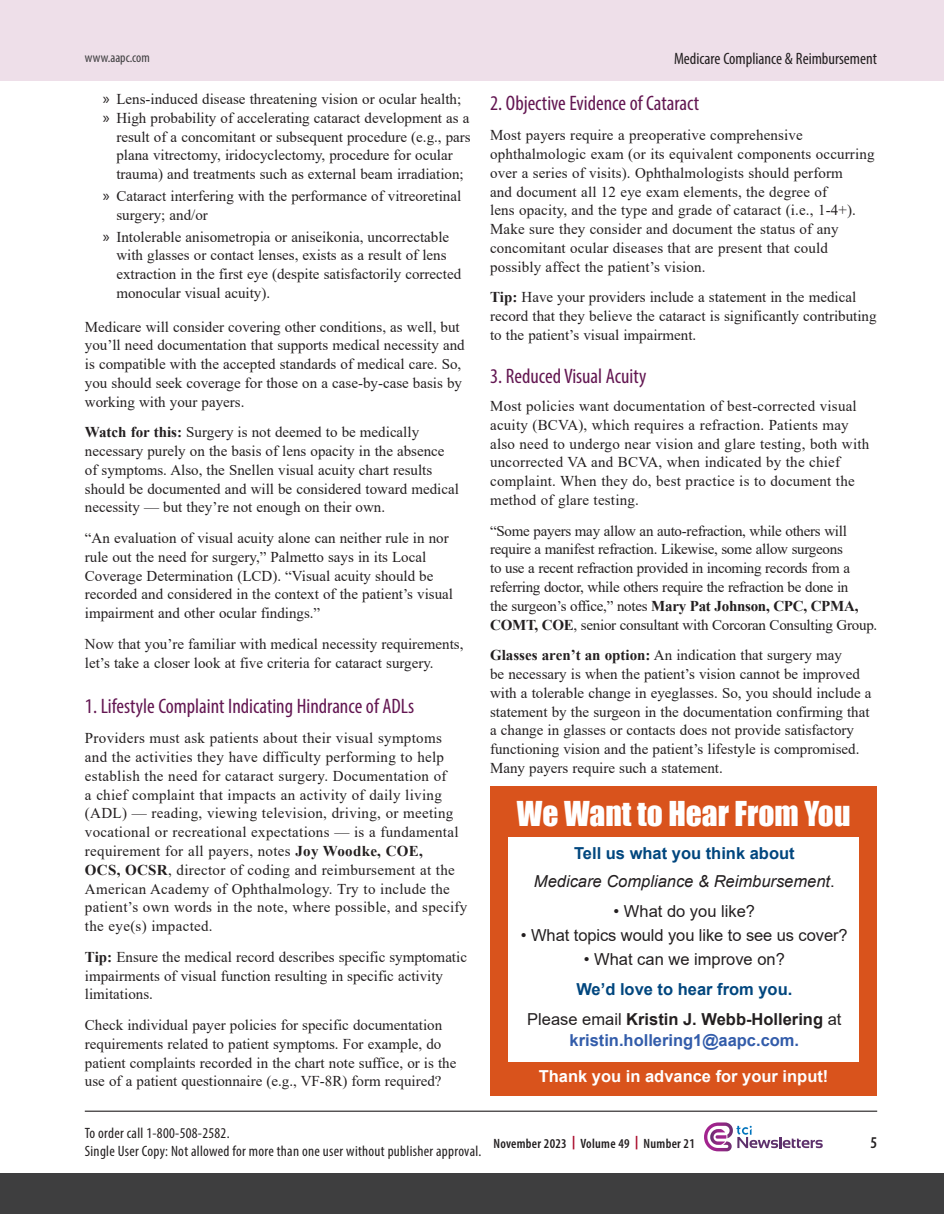
<style>
.page{position:relative;width:944px;height:1214px;background:#fff}
.page>*{position:absolute;margin:0;border:0;box-sizing:border-box;transform-origin:0 0}
.t1{font:31.5px "Impact";color:#fff}
.Subhead{font:condensed 21px "Myriad Pro";color:#631752}
.t2{font:16.5px "Arial";letter-spacing:-.005em;color:#231f20}
.t3{font:700 16.5px "Arial";color:#00467e}
.t4{font:700 16.5px "Arial";color:#231f20}
.t5{font:italic 16.5px "Arial";color:#231f20}
.t6{font:condensed 16.5px "Myriad Pro";color:#231f20}
.t7{font:700 16.5px "Arial";color:#fff}
.t8{font:700 16.5px "Arial";color:#325caa}
.t9{font:600 condensed 16.5px "Myriad Pro";color:#231f20}
.Body{font:15px/18.8px "Times New Roman";color:#231f20}
.Body-2{font:15px/18.8px "Times New Roman";letter-spacing:.02em;color:#231f20}
.Body-3{font:15px/18.8px "Times New Roman";letter-spacing:-.02em;color:#231f20}
.t10{font:condensed 15px/18px "Myriad Pro";letter-spacing:.02em;color:#231f20}
.t11{font:600 condensed 13.5px "Myriad Pro";letter-spacing:.02em;color:#231f20}
.t12{font:condensed 13.5px "Myriad Pro";color:#3e3e3f}
.s1{font-family:"Myriad Pro";font-size:16.5px}
.s2{font-weight:700}
.s3{font-style:normal}
.s4{font-weight:400}
.s5{font-weight:700;font-stretch:normal;color:#a90a2b}
</style>
<div class="page">
<div style="left:0;top:0;width:944px;height:80px;background:#eedfe9"></div>
<hr style="left:85px;top:1110px;width:792px;height:1px;background:#231f20">
<svg style="left:704px;top:1122px;width:118px;height:30px"></svg>
<div style="left:0;top:1173px;width:944px;height:41px;background:#3e3e3f"></div>
<div style="left:490px;top:786px;width:387px;height:310px;background:#d9531c"></div>
<div style="left:508px;top:800px;width:351px;height:261px;background:#fff"></div>
<div style="left:494px;top:787px;width:378px;height:49px;background:#d9531c"></div>
<p class="t12" style="left:85px;top:49px;width:66px">www.aapc.com</p>
<p class="Body" style="left:103px;top:89px;width:360px"><span class="s1">»</span> Lens-induced disease threatening vision or ocular health;</p>
<p class="Body" style="left:116px;top:108px;width:356px;text-indent:-14px"><span class="s1">»</span> High probability of accelerating cataract development as a result of a concomitant or subsequent procedure (e.g., pars plana vitrectomy, iridocyclectomy, procedure for ocular trauma) and treatments such as external beam irradiation;</p>
<p class="Body" style="left:116px;top:186px;width:346px;text-indent:-14px"><span class="s1">»</span> Cataract interfering with the performance of vitreoretinal surgery; and/or</p>
<p class="Body" style="left:116px;top:227px;width:346px;text-indent:-14px"><span class="s1">»</span> Intolerable anisometropia or aniseikonia, uncorrectable with glasses or contact lenses, exists as a result of lens extraction in the first eye (despite satisfactorily corrected monocular visual acuity).</p>
<p class="Body" style="left:85px;top:317px;width:381px">Medicare will consider covering other conditions, as well, but you’ll need documentation that supports medical necessity and is compatible with the accepted standards of medical care. So, you should seek coverage for those on a case-by-case basis by working with your payers.</p>
<p class="Body" style="left:85px;top:422px;width:375px"><span class="s2">Watch for this:</span> Surgery is not deemed to be medically necessary purely on the basis of lens opacity in the absence of symptoms. Also, the Snellen visual acuity chart results should be documented and will be considered toward medical necessity — but they’re not enough on their own.</p>
<p class="Body" style="left:85px;top:528px;width:369px">“An evaluation of visual acuity alone can neither rule in nor rule out the need for surgery,” Palmetto says in its Local Coverage Determination (LCD). “Visual acuity should be recorded and considered in the context of the patient’s visual impairment and other ocular findings.”</p>
<p class="Body" style="left:85px;top:634px;width:380px">Now that you’re familiar with medical necessity requirements, let’s take a closer look at five criteria for cataract surgery.</p>
<p class="Subhead" style="left:85px;top:693px;width:331px">1. Lifestyle Complaint Indicating Hindrance of ADLs</p>
<p class="Body-2" style="left:85px;top:728px;width:384px">Providers must ask patients about their visual symptoms and the activities they have difficulty performing to help establish the need for cataract surgery. Documentation of<br>a chief complaint that impacts an activity of daily living (ADL) — reading, viewing television, driving, or meeting vocational or recreational expectations — is a fundamental requirement for all payers, notes <span class="s2">Joy Woodke, COE,<br>OCS, OCSR</span>, director of coding and reimbursement at the American Academy of Ophthalmology. Try to include the patient’s own words in the note, where possible, and specify the eye(s) impacted.</p>
<p class="Body" style="left:85px;top:947px;width:383px"><span class="s2">Tip:</span> Ensure the medical record describes specific symptomatic impairments of visual function resulting in specific activity limitations.</p>
<p class="Body" style="left:85px;top:1015px;width:373px">Check individual payer policies for specific documentation requirements related to patient symptoms. For example, do patient complaints recorded in the chart note suffice, or is the use of a patient questionnaire (e.g., VF-8R) form required?</p>
<p class="t6" style="left:674px;top:48px;width:204px">Medicare Compliance &amp; Reimbursement</p>
<p class="Subhead" style="left:490px;top:90px;width:210px">2. Objective Evidence of Cataract</p>
<p class="Body" style="left:490px;top:125px;width:386px">Most payers require a preoperative comprehensive ophthalmologic exam (or its equivalent components occurring over a series of visits). Ophthalmologists should perform<br>and document all 12 eye exam elements, the degree of<br>lens opacity, and the type and grade of cataract (i.e., 1-4+).<br>Make sure they consider and document the status of any concomitant ocular diseases that are present that could possibly affect the patient’s vision.</p>
<p class="Body" style="left:490px;top:287px;width:388px"><span class="s2">Tip:</span> Have your providers include a statement in the medical record that they believe the cataract is significantly contributing to the patient’s visual impairment.</p>
<p class="Subhead" style="left:490px;top:364px;width:158px">3. Reduced Visual Acuity</p>
<p class="Body" style="left:490px;top:396px;width:381px">Most policies want documentation of best-corrected visual acuity (BCVA), which requires a refraction. Patients may also need to undergo near vision and glare testing, both with uncorrected VA and BCVA, when indicated by the chief complaint. When they do, best practice is to document the method of glare testing.</p>
<p class="Body-3" style="left:490px;top:521px;width:389px">“Some payers may allow an auto-refraction, while others will require a manifest refraction. Likewise, some allow surgeons<br>to use a recent refraction provided in incoming records from a referring doctor, while others require the refraction be done in<br>the surgeon’s office,” notes <span class="s2">Mary Pat Johnson, CPC, CPMA, COMT, COE</span>, senior consultant with Corcoran Consulting Group.</p>
<p class="Body" style="left:490px;top:645px;width:383px"><span class="s2">Glasses aren’t an option:</span> An indication that surgery may<br>be necessary is when the patient’s vision cannot be improved with a tolerable change in eyeglasses. So, you should include a statement by the surgeon in the documentation confirming that a change in glasses or contacts does not provide satisfactory functioning vision and the patient’s lifestyle is compromised.<br>Many payers require such a statement.</p>
<p class="t1" style="left:516px;top:789px;width:335px">We Want to Hear From You</p>
<p class="t3" style="left:574px;top:841px;width:222px">Tell us what you think about</p>
<p class="t5" style="left:534px;top:871px;width:302px">Medicare Compliance &amp; Reimbursement<span class="s3">.</span></p>
<p class="t2" style="left:613px;top:900px;width:143px">• What do you like?</p>
<p class="t2" style="left:521px;top:924px;width:328px">• What topics would you like to see us cover?</p>
<p class="t2" style="left:584px;top:948px;width:202px">• What can we improve on?</p>
<p class="t3" style="left:576px;top:978px;width:217px">We’d love to hear from you.</p>
<p class="t4" style="left:527px;top:1008px;width:315px"><span class="s4">Please email</span> Kristin J. Webb-Hollering <span class="s4">at</span></p>
<p class="t8" style="left:569px;top:1029px;width:231px">kristin.hollering1@aapc.com.</p>
<p class="t7" style="left:539px;top:1065px;width:291px">Thank you in advance for your input!</p>
<p class="t10" style="left:85px;top:1124px;width:398px">To order call 1-800-508-2582.<br>Single User Copy: Not allowed for more than one user without publisher approval.</p>
<p class="t11" style="left:493px;top:1135px;width:203px">November 2023 <span class="s5">|</span> Volume 49 <span class="s5">|</span> Number 21</p>
<p class="t9" style="left:870px;top:1132px;width:8px">5</p>
</div>
